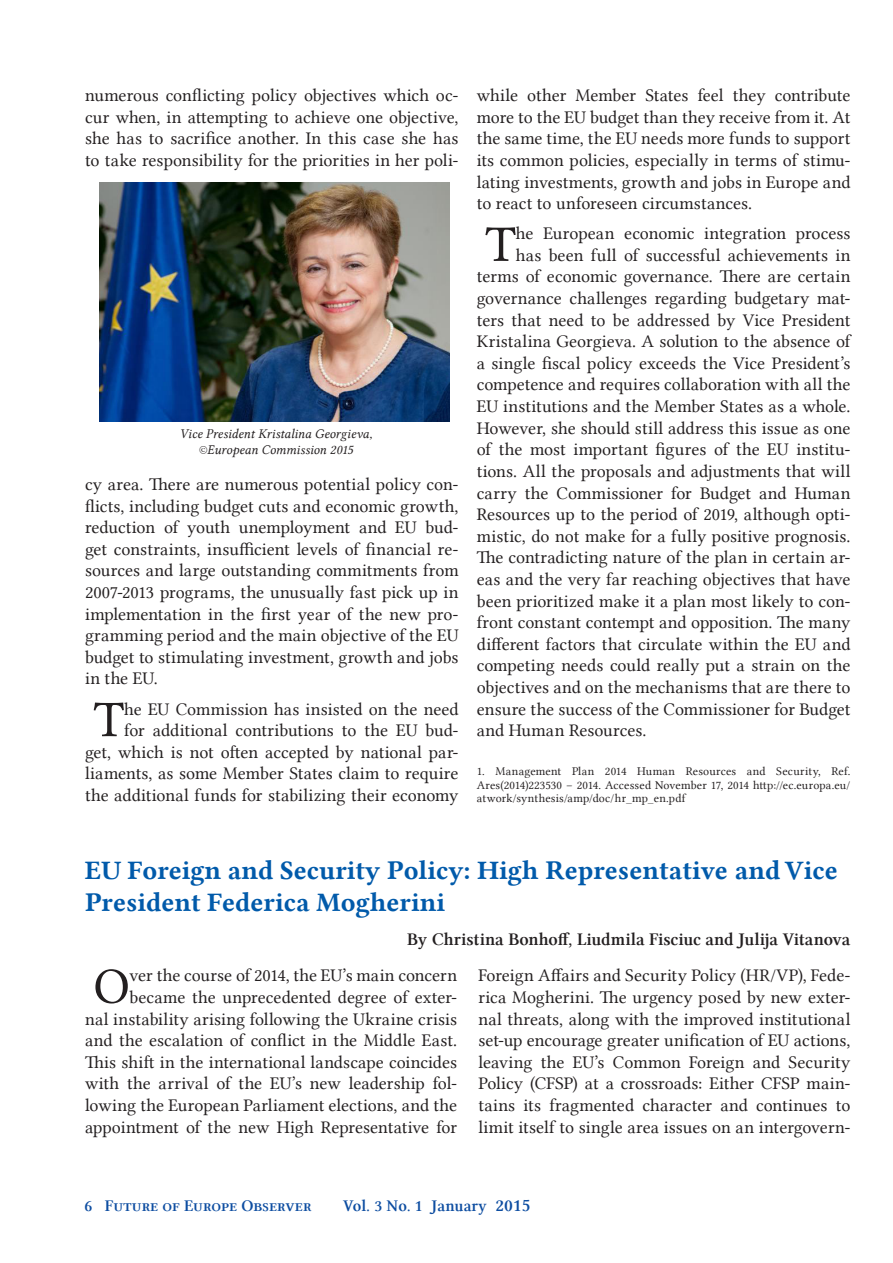
<style>
.page{position:relative;width:893px;height:1263px;background:#fff}
.page>*{position:absolute;margin:0;border:0;box-sizing:border-box;transform-origin:0 0}
.t1{font:51.45px "Lin Libertine";color:#231f20}
.Titel{font:27px/32.4px "Lin Libertine B";color:#015aaa}
.t2{font:18px/21.6px "Lin Libertine";color:#231f20;text-align:justify}
.Zitat_-_Autor{font:18px "Lin Libertine Z";letter-spacing:-.005em;color:#231f20}
.t3{font:16.5px "Lin Libertine Z";color:#0d4da1}
.Zitat_-_Autor-2{font:13.5px "Lin Libertine I";color:#231f20}
.Footnotes{font:12px/13.5px "Lin Libertine";letter-spacing:.015em;color:#231f20;text-align:justify}
.s1{font-size:18px}
</style>
<div class="page">
<img style="left:99px;top:183px;width:350px;height:239px">
<p class="t2" style="left:85px;top:84px;width:375px">numerous conflicting policy objectives which oc&shy;cur when, in attempting to achieve one objective, she has to sacrifice another. In this case she has to take responsibility for the priorities in her poli-</p>
<p class="Zitat_-_Autor-2" style="left:180px;top:426px;width:194px">Vice President Kristalina Georgieva,</p>
<p class="Zitat_-_Autor-2" style="left:199px;top:442px;width:156px">©European Commission 2015</p>
<p class="t2" style="left:85px;top:473px;width:375px">cy area. There are numerous potential policy con&shy;flicts, including budget cuts and economic growth, reduction of youth unemployment and EU bud&shy;get constraints, insufficient levels of financial re&shy;sources and large outstanding commitments from 2007-2013 programs, the unusually fast pick up in implementation in the first year of the new pro&shy;gramming period and the main objective of the EU budget to stimulating investment, growth and jobs in the EU.</p>
<p class="t1" style="left:94px;top:690px;width:32px">T</p>
<p class="t2" style="left:85px;top:698px;width:375px;text-align:right">he EU Commission has insisted on the need<br>for additional contributions to the EU bud-<br>get, which is not often accepted by national par&shy;liaments, as some Member States claim to require the additional funds for stabilizing their economy</p>
<p class="t2" style="left:477px;top:84px;width:375px">while other Member States feel they contribute more to the EU budget than they receive from it. At the same time, the EU needs more funds to support its common policies, especially in terms of stimu&shy;lating investments, growth and jobs in Europe and to react to unforeseen circumstances.</p>
<p class="t1" style="left:485px;top:215px;width:32px">T</p>
<p class="t2" style="left:516px;top:223px;width:336px">he European economic integration process</p>
<p class="t2" style="left:516px;top:244px;width:336px">has been full of successful achievements in</p>
<p class="t2" style="left:477px;top:266px;width:375px">terms of economic governance. There are certain</p>
<p class="t2" style="left:477px;top:287px;width:375px">governance challenges regarding budgetary mat-</p>
<p class="t2" style="left:477px;top:309px;width:375px">ters that need to be addressed by Vice President</p>
<p class="t2" style="left:477px;top:331px;width:375px">Kristalina Georgieva. A solution to the absence of</p>
<p class="t2" style="left:477px;top:352px;width:375px">a single fiscal policy exceeds the Vice President’s</p>
<p class="t2" style="left:477px;top:374px;width:375px">competence and requires collaboration with all the</p>
<p class="t2" style="left:477px;top:395px;width:375px">EU institutions and the Member States as a whole.</p>
<p class="t2" style="left:477px;top:417px;width:375px">However, she should still address this issue as one</p>
<p class="t2" style="left:477px;top:439px;width:375px">of the most important figures of the EU institu-</p>
<p class="t2" style="left:477px;top:460px;width:375px">tions. All the proposals and adjustments that will</p>
<p class="t2" style="left:477px;top:482px;width:375px">carry the Commissioner for Budget and Human</p>
<p class="t2" style="left:477px;top:503px;width:375px">Resources up to the period of 2019, although opti-</p>
<p class="t2" style="left:477px;top:525px;width:375px">mistic, do not make for a fully positive prognosis.</p>
<p class="t2" style="left:477px;top:547px;width:375px">The contradicting nature of the plan in certain ar-</p>
<p class="t2" style="left:477px;top:568px;width:375px">eas and the very far reaching objectives that have</p>
<p class="t2" style="left:477px;top:590px;width:375px">been prioritized make it a plan most likely to con-</p>
<p class="t2" style="left:477px;top:611px;width:375px">front constant contempt and opposition. The many</p>
<p class="t2" style="left:477px;top:633px;width:375px">different factors that circulate within the EU and</p>
<p class="t2" style="left:477px;top:655px;width:375px">competing needs could really put a strain on the</p>
<p class="t2" style="left:477px;top:676px;width:375px">objectives and on the mechanisms that are there to</p>
<p class="t2" style="left:477px;top:698px;width:375px">ensure the success of the Commissioner for Budget</p>
<p class="t2" style="left:477px;top:719px;width:171px">and Human Resources.</p>
<p class="Footnotes" style="left:477px;top:764px;width:375px">1. Management Plan 2014 Human Resources and Security, Ref.<br>Ares(2014)223530 – 2014. Accessed November 17, 2014 http://ec.europa.eu/ atwork/synthesis/amp/doc/hr_mp_en.pdf</p>
<p class="Titel" style="left:85px;top:853px;width:754px">EU Foreign and Security Policy: High Representative and Vice<br>President Federica Mogherini</p>
<p class="Zitat_-_Autor" style="left:407px;top:928px;width:445px">By Christina Bonhoff, Liudmila Fisciuc and Julija Vitanova</p>
<p class="t2" style="left:85px;top:965px;width:374px;text-align:right">ver the course of 2014, the EU’s main concern became the unprecedented degree of exter-<br>nal instability arising following the Ukraine crisis and the escalation of conflict in the Middle East.<br>This shift in the international landscape coincides with the arrival of the EU’s new leadership fol&shy;lowing the European Parliament elections, and the appointment of the new High Representative for</p>
<p class="t2" style="left:478px;top:965px;width:374px">Foreign Affairs and Security Policy (HR/VP), Fede&shy;rica Mogherini. The urgency posed by new exter&shy;nal threats, along with the improved institutional set-up encourage greater unification of EU actions, leaving the EU’s Common Foreign and Security Policy (CFSP) at a crossroads: Either CFSP main&shy;tains its fragmented character and continues to limit itself to single area issues on an intergovern-</p>
<p class="t1" style="left:94px;top:957px;width:38px">O</p>
<p class="t3" style="left:84px;top:1196px;width:229px">6 Future of Europe Observer</p>
<p class="t3" style="left:343px;top:1196px;width:189px">Vol. 3 No. 1 January <span class="s1">2015</span></p>
</div>
